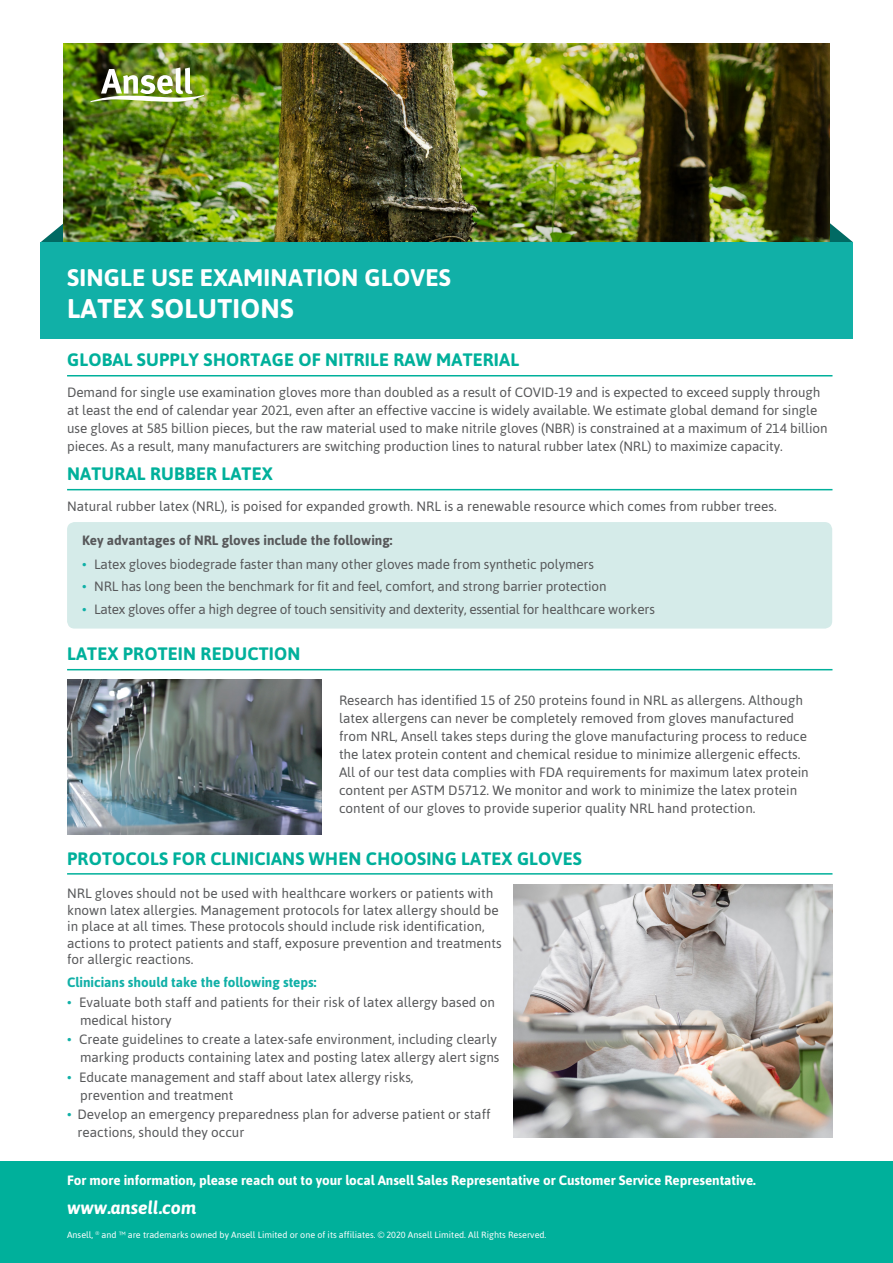
<style>
.page{position:relative;width:893px;height:1263px;background:#fff}
.page>*{position:absolute;margin:0;border:0;box-sizing:border-box;transform-origin:0 0}
.OS__HEADLINE{font:700 27px "Asap";letter-spacing:.01em;color:#fff}
.OS__HEADLINE-2{font:700 24px "Asap";letter-spacing:.01em;color:#fff}
.Headline{font:700 18px "Asap";letter-spacing:.01em;color:#00b09b}
.H2_header{font:italic 700 18px "Asap";color:#fff}
.H2_header__green_ita{font:13.5px/18px "Asap";color:#57585a}
.H2_header__green_ita-2{font:700 13.5px "Asap";letter-spacing:-.005em;color:#fff}
.H2_header__green_ita-3{font:13.5px "Asap";letter-spacing:-.02em;color:#57585a}
.H2_header__green_ita-4{font:700 13.5px "Asap";color:#57585a}
.H2_header__green_ita-5{font:700 13.5px "Asap";color:#11b0a7}
.fine_print{font:9px "Asap";color:#fff}
.s1{color:#11b0a7}
</style>
<div class="page">
<div style="left:0;top:1161px;width:893px;height:102px;background:#00b09b"></div>
<svg style="left:41px;top:224px;width:22px;height:18px"></svg>
<svg style="left:830px;top:223px;width:23px;height:19px"></svg>
<img style="left:63px;top:44px;width:767px;height:198px">
<div style="left:40px;top:242px;width:813px;height:97px;background:#11b0a7"></div>
<img style="left:90px;top:68px;width:114px;height:34px">
<hr style="left:67px;top:375px;width:765px;height:1px;background:#00b09b">
<hr style="left:67px;top:489px;width:765px;height:1px;background:#00b09b">
<hr style="left:67px;top:669px;width:765px;height:1px;background:#00b09b">
<hr style="left:67px;top:873px;width:765px;height:2px;background:#00b09b">
<img style="left:67px;top:680px;width:255px;height:154px">
<img style="left:514px;top:884px;width:318px;height:253px">
<div style="left:67px;top:522px;width:765px;height:107px;background:#d5ebe9;border-radius:8px"></div>
<p class="OS__HEADLINE-2" style="left:67px;top:261px;width:385px">SINGLE USE EXAMINATION GLOVES</p>
<p class="OS__HEADLINE" style="left:67px;top:291px;width:228px">LATEX SOLUTIONS</p>
<p class="Headline" style="left:67px;top:348px;width:453px">GLOBAL SUPPLY SHORTAGE OF NITRILE RAW MATERIAL</p>
<p class="H2_header__green_ita" style="left:67px;top:382px;width:762px">Demand for single use examination gloves more than doubled as a result of COVID-19 and is expected to exceed supply through at least the end of calendar year 2021, even after an effective vaccine is widely available. We estimate global demand for single use gloves at 585 billion pieces, but the raw material used to make nitrile gloves (NBR) is constrained at a maximum of 214 billion pieces. As a result, many manufacturers are switching production lines to natural rubber latex (NRL) to maximize capacity.</p>
<p class="Headline" style="left:67px;top:462px;width:207px">NATURAL RUBBER LATEX</p>
<p class="H2_header__green_ita" style="left:67px;top:497px;width:711px">Natural rubber latex (NRL), is poised for expanded growth. NRL is a renewable resource which comes from rubber trees.</p>
<p class="H2_header__green_ita-4" style="left:82px;top:531px;width:312px">Key advantages of NRL gloves include the following:</p>
<p class="H2_header__green_ita" style="left:82px;top:555px;width:513px"><span class="s1">•</span> Latex gloves biodegrade faster than many other gloves made from synthetic polymers</p>
<p class="H2_header__green_ita" style="left:82px;top:577px;width:526px"><span class="s1">•</span> NRL has long been the benchmark for fit and feel, comfort, and strong barrier protection</p>
<p class="H2_header__green_ita-3" style="left:82px;top:600px;width:574px"><span class="s1">•</span> Latex gloves offer a high degree of touch sensitivity and dexterity, essential for healthcare workers</p>
<p class="Headline" style="left:67px;top:642px;width:235px">LATEX PROTEIN REDUCTION</p>
<p class="H2_header__green_ita" style="left:339px;top:691px;width:471px">Research has identified 15 of 250 proteins found in NRL as allergens. Although latex allergens can never be completely removed from gloves manufactured from NRL, Ansell takes steps during the glove manufacturing process to reduce the latex protein content and chemical residue to minimize allergenic effects.<br>All of our test data complies with FDA requirements for maximum latex protein content per ASTM D5712. We monitor and work to minimize the latex protein content of our gloves to provide superior quality NRL hand protection.</p>
<p class="Headline" style="left:67px;top:846px;width:516px">PROTOCOLS FOR CLINICIANS WHEN CHOOSING LATEX GLOVES</p>
<p class="H2_header__green_ita" style="left:67px;top:885px;width:436px;line-height:16.5px">NRL gloves should not be used with healthcare workers or patients with known latex allergies. Management protocols for latex allergy should be in place at all times. These protocols should include risk identification, actions to protect patients and staff, exposure prevention and treatments for allergic reactions.</p>
<p class="H2_header__green_ita-5" style="left:67px;top:973px;width:251px">Clinicians should take the following steps:</p>
<p class="H2_header__green_ita" style="left:80px;top:993px;width:416px;text-indent:-13px"><span class="s1">•</span> Evaluate both staff and patients for their risk of latex allergy based on medical history</p>
<p class="H2_header__green_ita" style="left:67px;top:1030px;width:434px;text-align:right"><span class="s1">•</span> Create guidelines to create a latex-safe environment, including clearly marking products containing latex and posting latex allergy alert signs</p>
<p class="H2_header__green_ita" style="left:80px;top:1068px;width:335px;text-indent:-13px"><span class="s1">•</span> Educate management and staff about latex allergy risks, prevention and treatment</p>
<p class="H2_header__green_ita" style="left:78px;top:1105px;width:414px;text-indent:-10px"><span class="s1">•</span> Develop an emergency preparedness plan for adverse patient or staff reactions, should they occur</p>
<p class="H2_header__green_ita-2" style="left:67px;top:1171px;width:690px">For more information, please reach out to your local Ansell Sales Representative or Customer Service Representative.</p>
<p class="H2_header" style="left:67px;top:1195px;width:131px">www.ansell.com</p>
<p class="fine_print" style="left:67px;top:1228px;width:481px">Ansell, <sup>®</sup> and ™ are trademarks owned by Ansell Limited or one of its affiliates. © 2020 Ansell Limited. All Rights Reserved.</p>
</div>
